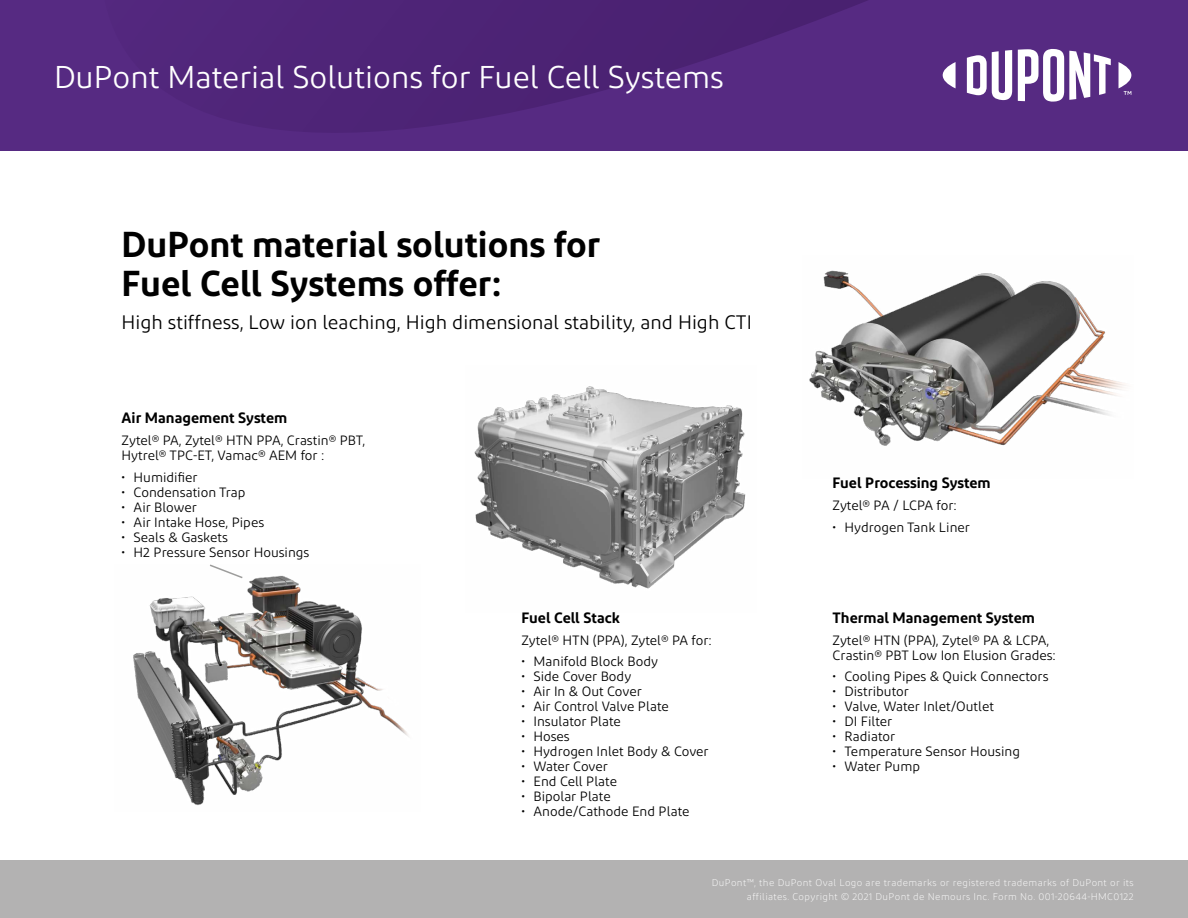
<style>
.page{position:relative;width:1188px;height:918px;background:#fff}
.page>*{position:absolute;margin:0;border:0;box-sizing:border-box;transform-origin:0 0}
.t1{font:600 36px/39px "Diodrum";color:#000}
.t2{font:31.5px "Diodrum";color:#fff}
.t3{font:19.5px "Diodrum";color:#000}
.t4{font:600 15px "Diodrum";color:#000}
.t5{font:13.5px/15px "Diodrum";color:#000}
.t6{font:300 9.75px/13.5px "Diodrum";letter-spacing:.04em;color:#fff;text-align:right}
</style>
<div class="page">
<div style="left:0;top:0;width:1188px;height:151px;background:#562a82"></div>
<svg style="left:303px;top:0;width:565px;height:132px"></svg>
<div style="left:0;top:861px;width:1188px;height:57px;background:#b3b2b2"></div>
<svg style="left:943px;top:62px;width:13px;height:26px"></svg>
<svg style="left:967px;top:50px;width:45px;height:51px"></svg>
<svg style="left:1018px;top:49px;width:93px;height:53px"></svg>
<svg style="left:1119px;top:62px;width:12px;height:33px"></svg>
<img style="left:474px;top:386px;width:272px;height:203px">
<img style="left:809px;top:270px;width:317px;height:176px">
<img style="left:133px;top:575px;width:276px;height:230px">
<svg style="left:208px;top:564px;width:36px;height:16px"></svg>
<h2 class="t2" style="left:54px;top:58px;width:671px">DuPont Material Solutions for Fuel Cell Systems</h2>
<h1 class="t1" style="left:122px;top:224px;width:480px">DuPont material solutions for<br>Fuel Cell Systems offer:</h1>
<h3 class="t3" style="left:122px;top:310px;width:632px">High stiffness, Low ion leaching, High dimensional stability, and High CTI</h3>
<p class="t4" style="left:122px;top:408px;width:167px">Air Management System</p>
<p class="t5" style="left:122px;top:432px;width:245px">Zytel® PA, Zytel® HTN PPA, Crastin® PBT,<br>Hytrel® TPC-ET, Vamac® AEM for :</p>
<p class="t5" style="left:122px;top:469px;width:77px">• Humidifier</p>
<p class="t5" style="left:122px;top:484px;width:125px">• Condensation Trap</p>
<p class="t5" style="left:122px;top:499px;width:77px">• Air Blower</p>
<p class="t5" style="left:122px;top:514px;width:144px">• Air Intake Hose, Pipes</p>
<p class="t5" style="left:122px;top:529px;width:108px">• Seals &amp; Gaskets</p>
<p class="t5" style="left:122px;top:544px;width:189px">• H2 Pressure Sensor Housings</p>
<p class="t4" style="left:521px;top:608px;width:100px">Fuel Cell Stack</p>
<p class="t5" style="left:521px;top:632px;width:192px">Zytel® HTN (PPA), Zytel® PA for:</p>
<p class="t5" style="left:521px;top:654px;width:138px">• Manifold Block Body</p>
<p class="t5" style="left:521px;top:669px;width:111px">• Side Cover Body</p>
<p class="t5" style="left:521px;top:684px;width:122px">• Air In &amp; Out Cover</p>
<p class="t5" style="left:521px;top:699px;width:149px">• Air Control Valve Plate</p>
<p class="t5" style="left:521px;top:714px;width:101px">• Insulator Plate</p>
<p class="t5" style="left:521px;top:729px;width:50px">• Hoses</p>
<p class="t5" style="left:521px;top:744px;width:189px">• Hydrogen Inlet Body &amp; Cover</p>
<p class="t5" style="left:521px;top:759px;width:88px">• Water Cover</p>
<p class="t5" style="left:521px;top:774px;width:97px">• End Cell Plate</p>
<p class="t5" style="left:521px;top:789px;width:91px">• Bipolar Plate</p>
<p class="t5" style="left:521px;top:804px;width:170px">• Anode/Cathode End Plate</p>
<p class="t4" style="left:833px;top:473px;width:160px">Fuel Processing System</p>
<p class="t5" style="left:833px;top:498px;width:126px">Zytel® PA / LCPA for:</p>
<p class="t5" style="left:833px;top:519px;width:139px">• Hydrogen Tank Liner</p>
<p class="t4" style="left:833px;top:608px;width:204px">Thermal Management System</p>
<p class="t5" style="left:833px;top:632px;width:225px">Zytel® HTN (PPA), Zytel® PA &amp; LCPA,<br>Crastin® PBT Low Ion Elusion Grades:</p>
<p class="t5" style="left:833px;top:669px;width:217px">• Cooling Pipes &amp; Quick Connectors</p>
<p class="t5" style="left:833px;top:684px;width:78px">• Distributor</p>
<p class="t5" style="left:833px;top:699px;width:163px">• Valve, Water Inlet/Outlet</p>
<p class="t5" style="left:833px;top:714px;width:61px">• DI Filter</p>
<p class="t5" style="left:833px;top:729px;width:64px">• Radiator</p>
<p class="t5" style="left:833px;top:744px;width:189px">• Temperature Sensor Housing</p>
<p class="t5" style="left:833px;top:759px;width:89px">• Water Pump</p>
<p class="t6" style="left:712px;top:876px;width:423px">DuPont™, the DuPont Oval Logo are trademarks or registered trademarks of DuPont or its affiliates. Copyright © 2021 DuPont de Nemours Inc. Form No. 001-20644-HMC0122</p>
</div>
